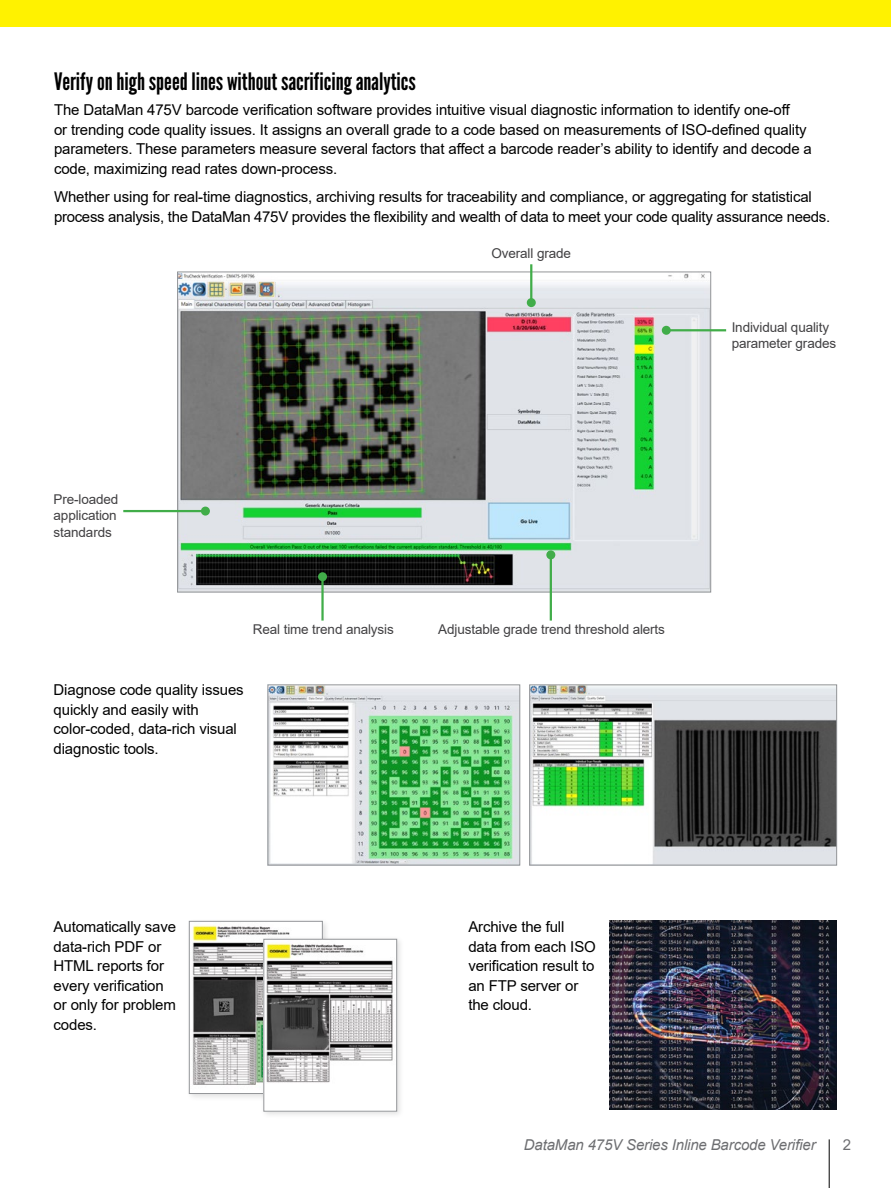
<style>
.page{position:relative;width:891px;height:1188px;background:#fff}
.page>*{position:absolute;margin:0;border:0;box-sizing:border-box;transform-origin:0 0}
.t1{font:24px "League Gothic";color:#000}
.t2{font:15px/19.5px "Arial";letter-spacing:-.01em;color:#000}
.t3{font:italic 15px "Arial";letter-spacing:-.01em;color:#6d6e71}
.t4{font:15px "Arial";color:#6d6e71}
.t5{font:13.5px/16.5px "Arial";letter-spacing:-.01em;color:#414042}
</style>
<div class="page">
<hr style="left:829px;top:1139px;width:1px;height:49px;background:#000">
<div style="left:0;top:0;width:891px;height:27px;background:#fff200"></div>
<div style="left:185px;top:917px;width:145px;height:185px;background:#000;opacity:.12"></div>
<img style="left:191px;top:923px;width:130px;height:169px">
<div style="left:189px;top:921px;width:134px;height:173px;border:1px solid #939598"></div>
<div style="left:260px;top:935px;width:145px;height:184px;background:#000;opacity:.12"></div>
<img style="left:266px;top:941px;width:129px;height:168px">
<div style="left:264px;top:939px;width:133px;height:172px;border:1px solid #939598"></div>
<img style="left:609px;top:920px;width:228px;height:190px">
<img style="left:179px;top:274px;width:530px;height:316px">
<hr style="left:666px;top:329px;width:60px;height:2px;background:#41ad49">
<div style="left:662px;top:326px;width:9px;height:9px;background:#41ad49;border-radius:50%"></div>
<hr style="left:530px;top:264px;width:2px;height:39px;background:#41ad49">
<div style="left:527px;top:298px;width:9px;height:9px;background:#41ad49;border-radius:50%"></div>
<hr style="left:550px;top:555px;width:2px;height:66px;background:#41ad49">
<div style="left:546px;top:550px;width:9px;height:9px;background:#41ad49;border-radius:50%"></div>
<hr style="left:321px;top:577px;width:3px;height:44px;background:#41ad49">
<div style="left:318px;top:572px;width:9px;height:9px;background:#41ad49;border-radius:50%"></div>
<hr style="left:123px;top:510px;width:82px;height:2px;background:#41ad49">
<div style="left:201px;top:507px;width:9px;height:9px;background:#41ad49;border-radius:50%"></div>
<img style="left:270px;top:687px;width:248px;height:176px">
<div style="left:268px;top:685px;width:252px;height:180px;border:1px solid #939598"></div>
<img style="left:531px;top:687px;width:304px;height:176px">
<div style="left:529px;top:685px;width:308px;height:180px;border:1px solid #939598"></div>
<h1 class="t1" style="left:54px;top:67px;width:363px">Verify on high speed lines without sacrificing analytics</h1>
<p class="t2" style="left:54px;top:100px;width:759px">The DataMan 475V barcode verification software provides intuitive visual diagnostic information to identify one-off<br>or trending code quality issues. It assigns an overall grade to a code based on measurements of ISO-defined quality parameters. These parameters measure several factors that affect a barcode reader’s ability to identify and decode a code, maximizing read rates down-process.</p>
<p class="t2" style="left:54px;top:187px;width:778px">Whether using for real-time diagnostics, archiving results for traceability and compliance, or aggregating for statistical process analysis, the DataMan 475V provides the flexibility and wealth of data to meet your code quality assurance needs.</p>
<p class="t5" style="left:492px;top:245px;width:81px">Overall grade</p>
<p class="t5" style="left:54px;top:491px;width:66px">Pre-loaded application standards</p>
<p class="t5" style="left:253px;top:621px;width:142px">Real time trend analysis</p>
<p class="t5" style="left:438px;top:621px;width:228px">Adjustable grade trend threshold alerts</p>
<p class="t2" style="left:54px;top:680px;width:192px">Diagnose code quality issues quickly and easily with color-coded, data-rich visual diagnostic tools.</p>
<p class="t2" style="left:54px;top:917px;width:124px">Automatically save data-rich PDF or<br>HTML reports for every verification or only for problem codes.</p>
<p class="t2" style="left:468px;top:917px;width:129px">Archive the full data from each ISO verification result to an FTP server or the cloud.</p>
<p class="t5" style="left:732px;top:319px;width:106px">Individual quality parameter grades</p>
<p class="t3" style="left:524px;top:1135px;width:293px">DataMan 475V Series Inline Barcode Verifier</p>
<p class="t4" style="left:843px;top:1135px;width:10px">2</p>
</div>
